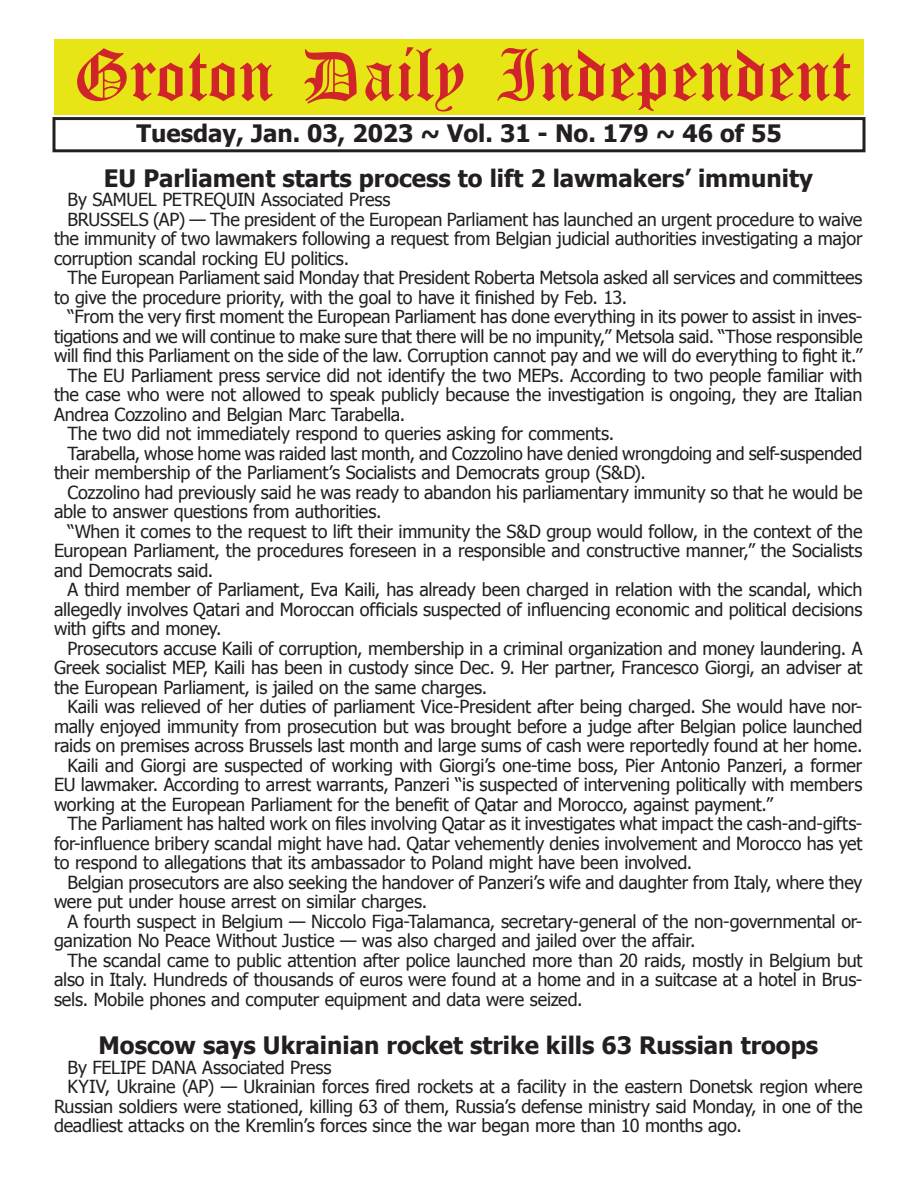
<style>
.page{position:relative;width:918px;height:1188px;background:#fff}
.page>*{position:absolute;margin:0;border:0;box-sizing:border-box;transform-origin:0 0}
.t1{font:54px "Old English Five";color:#d1232a}
.t2{font:700 24px "Tahoma";color:#231f20}
.t3{font:18px "Tahoma";letter-spacing:-.015em;color:#231f20}
</style>
<div class="page">
<div style="left:52px;top:117px;width:814px;height:35px;border:3px solid #231f20"></div>
<div style="left:54px;top:40px;width:810px;height:75px;background:#e7e515"></div>
<h1 class="t1" style="left:73px;top:50px;width:779px">Groton Daily Independent</h1>
<h2 class="t2" style="left:137px;top:116px;width:647px">Tuesday, Jan. 03, 2023 ~ Vol. 31 - No. 179 ~ 46 of 55</h2>
<h2 class="t2" style="left:104px;top:161px;width:711px">EU Parliament starts process to lift 2 lawmakers’ immunity</h2>
<p class="t3" style="left:68px;top:188px;width:325px">By SAMUEL PETREQUIN Associated Press</p>
<p class="t3" style="left:68px;top:207px;width:796px">BRUSSELS (AP) — The president of the European Parliament has launched an urgent procedure to waive</p>
<p class="t3" style="left:54px;top:227px;width:810px">the immunity of two lawmakers following a request from Belgian judicial authorities investigating a major</p>
<p class="t3" style="left:54px;top:246px;width:297px">corruption scandal rocking EU politics.</p>
<p class="t3" style="left:68px;top:266px;width:797px">The European Parliament said Monday that President Roberta Metsola asked all services and committees</p>
<p class="t3" style="left:54px;top:285px;width:575px">to give the procedure priority, with the goal to have it finished by Feb. 13.</p>
<p class="t3" style="left:68px;top:305px;width:796px">“From the very first moment the European Parliament has done everything in its power to assist in inves-</p>
<p class="t3" style="left:54px;top:324px;width:810px">tigations and we will continue to make sure that there will be no impunity,” Metsola said. “Those responsible</p>
<p class="t3" style="left:54px;top:344px;width:810px">will find this Parliament on the side of the law. Corruption cannot pay and we will do everything to fight it.”</p>
<p class="t3" style="left:68px;top:363px;width:796px">The EU Parliament press service did not identify the two MEPs. According to two people familiar with</p>
<p class="t3" style="left:54px;top:383px;width:810px">the case who were not allowed to speak publicly because the investigation is ongoing, they are Italian</p>
<p class="t3" style="left:54px;top:402px;width:353px">Andrea Cozzolino and Belgian Marc Tarabella.</p>
<p class="t3" style="left:68px;top:422px;width:548px">The two did not immediately respond to queries asking for comments.</p>
<p class="t3" style="left:68px;top:441px;width:797px">Tarabella, whose home was raided last month, and Cozzolino have denied wrongdoing and self-suspended</p>
<p class="t3" style="left:54px;top:461px;width:593px">their membership of the Parliament’s Socialists and Democrats group (S&amp;D).</p>
<p class="t3" style="left:68px;top:480px;width:796px">Cozzolino had previously said he was ready to abandon his parliamentary immunity so that he would be</p>
<p class="t3" style="left:54px;top:500px;width:329px">able to answer questions from authorities.</p>
<p class="t3" style="left:68px;top:519px;width:797px">“When it comes to the request to lift their immunity the S&amp;D group would follow, in the context of the</p>
<p class="t3" style="left:54px;top:539px;width:810px">European Parliament, the procedures foreseen in a responsible and constructive manner,” the Socialists</p>
<p class="t3" style="left:54px;top:558px;width:161px">and Democrats said.</p>
<p class="t3" style="left:68px;top:578px;width:797px">A third member of Parliament, Eva Kaili, has already been charged in relation with the scandal, which</p>
<p class="t3" style="left:54px;top:597px;width:810px">allegedly involves Qatari and Moroccan officials suspected of influencing economic and political decisions</p>
<p class="t3" style="left:54px;top:617px;width:169px">with gifts and money.</p>
<p class="t3" style="left:68px;top:636px;width:797px">Prosecutors accuse Kaili of corruption, membership in a criminal organization and money laundering. A</p>
<p class="t3" style="left:54px;top:656px;width:810px">Greek socialist MEP, Kaili has been in custody since Dec. 9. Her partner, Francesco Giorgi, an adviser at</p>
<p class="t3" style="left:54px;top:675px;width:435px">the European Parliament, is jailed on the same charges.</p>
<p class="t3" style="left:68px;top:695px;width:796px">Kaili was relieved of her duties of parliament Vice-President after being charged. She would have nor-</p>
<p class="t3" style="left:54px;top:714px;width:810px">mally enjoyed immunity from prosecution but was brought before a judge after Belgian police launched</p>
<p class="t3" style="left:54px;top:734px;width:810px">raids on premises across Brussels last month and large sums of cash were reportedly found at her home.</p>
<p class="t3" style="left:68px;top:753px;width:796px">Kaili and Giorgi are suspected of working with Giorgi’s one-time boss, Pier Antonio Panzeri, a former</p>
<p class="t3" style="left:54px;top:773px;width:810px">EU lawmaker. According to arrest warrants, Panzeri “is suspected of intervening politically with members</p>
<p class="t3" style="left:54px;top:792px;width:720px">working at the European Parliament for the benefit of Qatar and Morocco, against payment.”</p>
<p class="t3" style="left:68px;top:812px;width:796px">The Parliament has halted work on files involving Qatar as it investigates what impact the cash-and-gifts-</p>
<p class="t3" style="left:54px;top:831px;width:810px">for-influence bribery scandal might have had. Qatar vehemently denies involvement and Morocco has yet</p>
<p class="t3" style="left:54px;top:851px;width:640px">to respond to allegations that its ambassador to Poland might have been involved.</p>
<p class="t3" style="left:68px;top:870px;width:796px">Belgian prosecutors are also seeking the handover of Panzeri’s wife and daughter from Italy, where they</p>
<p class="t3" style="left:54px;top:890px;width:375px">were put under house arrest on similar charges.</p>
<p class="t3" style="left:68px;top:909px;width:796px">A fourth suspect in Belgium — Niccolo Figa-Talamanca, secretary-general of the non-governmental or-</p>
<p class="t3" style="left:54px;top:928px;width:643px">ganization No Peace Without Justice — was also charged and jailed over the affair.</p>
<p class="t3" style="left:68px;top:948px;width:797px">The scandal came to public attention after police launched more than 20 raids, mostly in Belgium but</p>
<p class="t3" style="left:54px;top:967px;width:810px">also in Italy. Hundreds of thousands of euros were found at a home and in a suitcase at a hotel in Brus-</p>
<p class="t3" style="left:54px;top:987px;width:530px">sels. Mobile phones and computer equipment and data were seized.</p>
<h2 class="t2" style="left:99px;top:1029px;width:721px">Moscow says Ukrainian rocket strike kills 63 Russian troops</h2>
<p class="t3" style="left:68px;top:1055px;width:266px">By FELIPE DANA Associated Press</p>
<p class="t3" style="left:68px;top:1075px;width:797px">KYIV, Ukraine (AP) — Ukrainian forces fired rockets at a facility in the eastern Donetsk region where</p>
<p class="t3" style="left:54px;top:1094px;width:810px">Russian soldiers were stationed, killing 63 of them, Russia’s defense ministry said Monday, in one of the</p>
<p class="t3" style="left:54px;top:1114px;width:689px">deadliest attacks on the Kremlin’s forces since the war began more than 10 months ago.</p>
</div>
